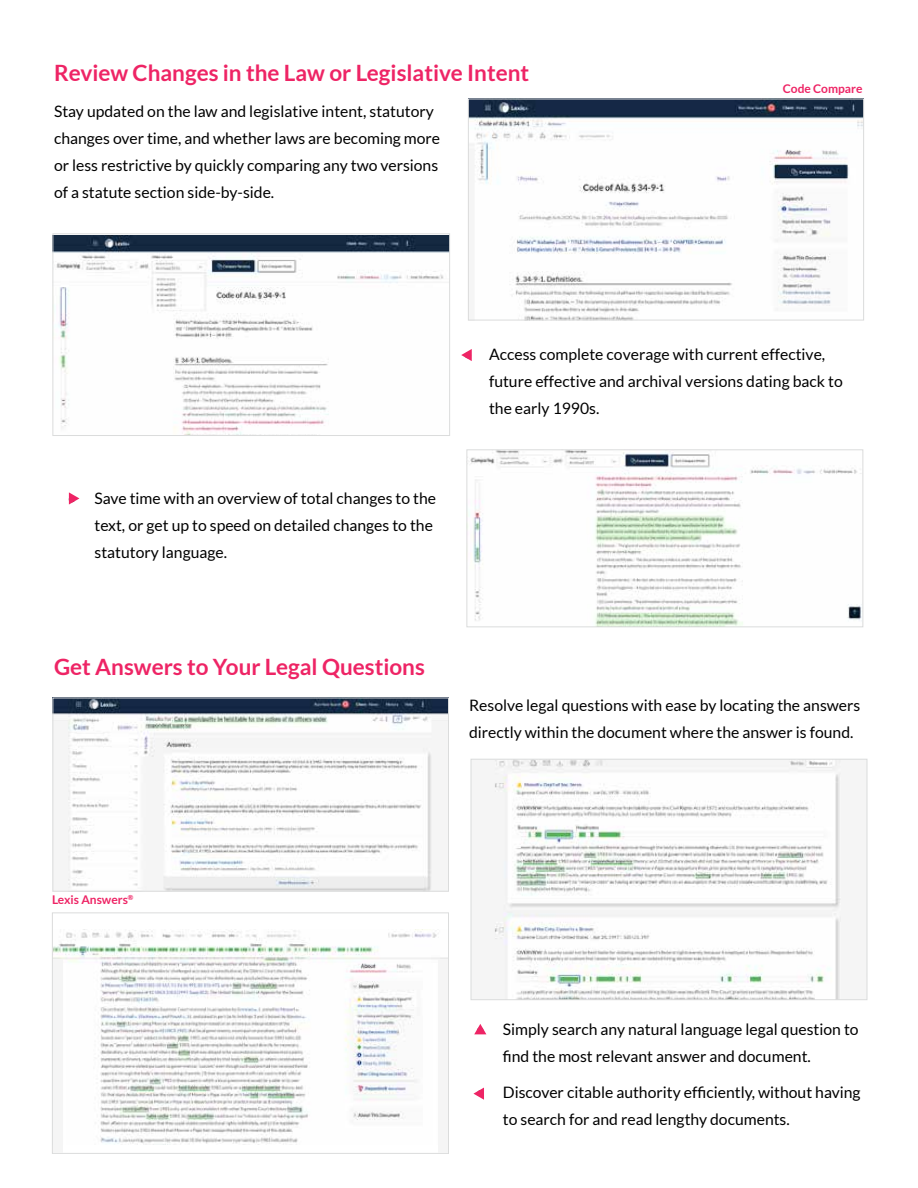
<style>
.page{position:relative;width:918px;height:1188px;background:#fff}
.page>*{position:absolute;margin:0;border:0;box-sizing:border-box;transform-origin:0 0}
.t1{font:700 22.5px "Lato";color:#ee2465}
.t2{font:15.75px/27px "Lato";color:#000}
.t3{font:700 12px "Lato";color:#ee2465}
</style>
<div class="page">
<img style="left:470px;top:101px;width:392px;height:217px">
<div style="left:468px;top:99px;width:396px;height:221px;border:1px solid #dbdcdc"></div>
<img style="left:54px;top:236px;width:394px;height:198px">
<div style="left:52px;top:233px;width:398px;height:203px;border:1px solid #dbdcdc"></div>
<img style="left:468px;top:451px;width:393px;height:174px">
<div style="left:466px;top:449px;width:397px;height:178px;border:1px solid #dbdcdc"></div>
<img style="left:54px;top:700px;width:393px;height:190px">
<div style="left:52px;top:698px;width:397px;height:194px;border:1px solid #dbdcdc"></div>
<img style="left:494px;top:761px;width:347px;height:237px">
<div style="left:471px;top:759px;width:396px;height:241px;border:1px solid #dbdcdc"></div>
<img style="left:54px;top:930px;width:393px;height:214px">
<div style="left:52px;top:912px;width:397px;height:242px;border:1px solid #dbdcdc"></div>
<div style="left:53px;top:959px;width:9px;height:194px;background:#f5f5f5"></div>
<div style="left:438px;top:959px;width:10px;height:194px;background:#f5f5f5"></div>
<svg style="left:474px;top:1024px;width:12px;height:10px"></svg>
<svg style="left:473px;top:1088px;width:11px;height:12px"></svg>
<svg style="left:461px;top:349px;width:11px;height:12px"></svg>
<svg style="left:69px;top:492px;width:10px;height:13px"></svg>
<h1 class="t1" style="left:54px;top:60px;width:477px">Review Changes in the Law or Legislative Intent</h1>
<p class="t2" style="left:54px;top:98px;width:388px">Stay updated on the law and legislative intent, statutory changes over time, and whether laws are becoming more or less restrictive by quickly comparing any two versions of a statute section side-by-side.</p>
<p class="t3" style="left:783px;top:82px;width:81px">Code Compare</p>
<p class="t2" style="left:489px;top:341px;width:355px;text-indent:-26px">• Access complete coverage with current effective, future effective and archival versions dating back to the early 1990s.</p>
<p class="t2" style="left:95px;top:485px;width:343px;text-indent:-27px">• Save time with an overview of total changes to the text, or get up to speed on detailed changes to the statutory language.</p>
<h1 class="t1" style="left:54px;top:654px;width:372px">Get Answers to Your Legal Questions</h1>
<p class="t2" style="left:469px;top:692px;width:393px">Resolve legal questions with ease by locating the answers directly within the document where the answer is found.</p>
<p class="t3" style="left:52px;top:893px;width:83px">Lexis Answers<sup>®</sup></p>
<p class="t2" style="left:503px;top:1016px;width:357px;text-indent:-27px">• Simply search any natural language legal question to find the most relevant answer and document.</p>
<p class="t2" style="left:503px;top:1079px;width:359px;text-indent:-27px">• Discover citable authority efficiently, without having to search for and read lengthy documents.</p>
</div>
